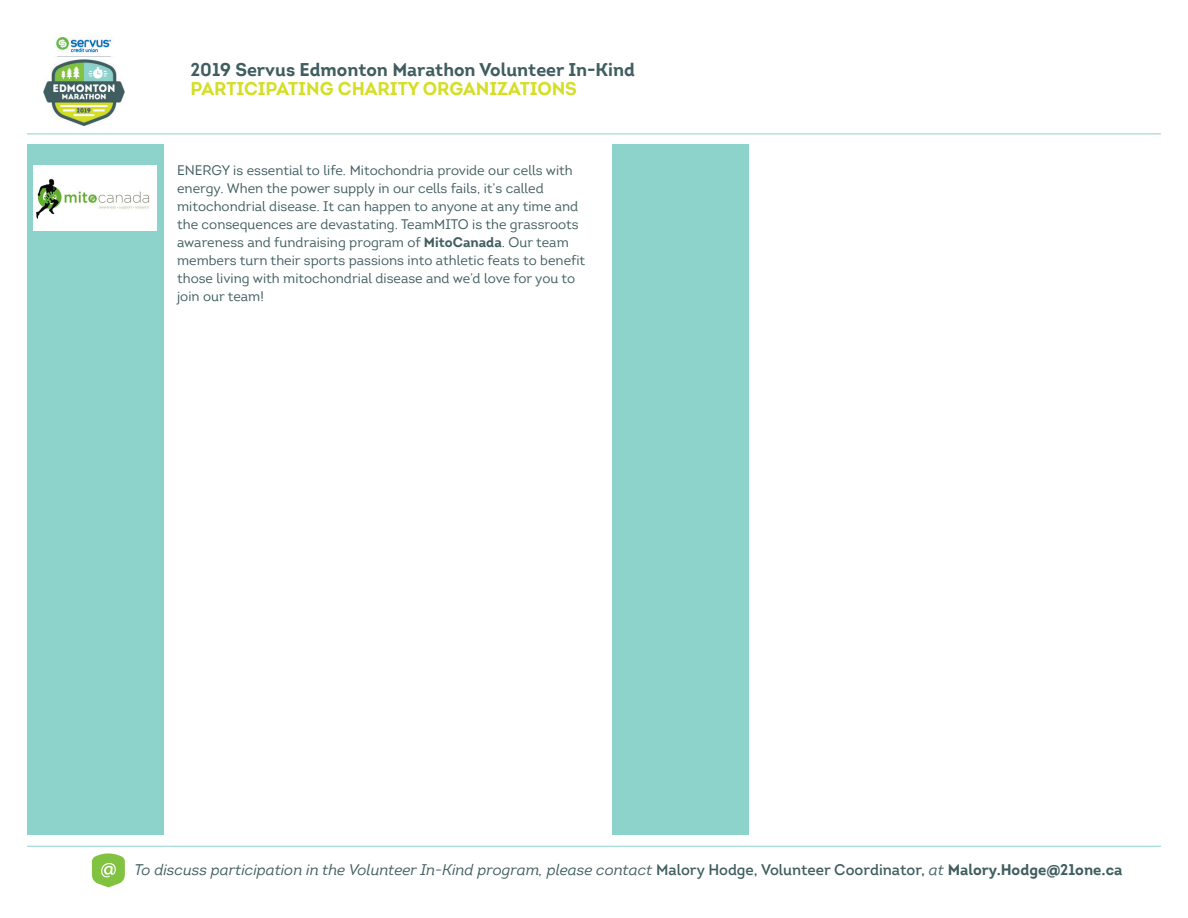
<style>
.page{position:relative;width:1188px;height:918px;background:#fff}
.page>*{position:absolute;margin:0;border:0;box-sizing:border-box;transform-origin:0 0}
.t1{font:700 18px/19.5px "Intro";color:#405d60}
.t2{font:italic 15px "Intro";color:#405d60}
.t3{font:13.5px/18px "Intro";color:#405d60}
.s1{color:#d4de23}
.s2{font-weight:700}
.s3{font-weight:600;font-style:normal}
.s4{font-weight:700;font-style:normal}
</style>
<div class="page">
<div style="left:27px;top:144px;width:137px;height:691px;background:#8ed2cc"></div>
<hr style="left:27px;top:846px;width:1134px;height:1px;background:#8ed2cc">
<hr style="left:27px;top:134px;width:1134px;height:1px;background:#8ed2cc">
<svg style="left:92px;top:853px;width:33px;height:34px"></svg>
<img style="left:44px;top:38px;width:80px;height:87px">
<div style="left:612px;top:144px;width:137px;height:691px;background:#8ed2cc"></div>
<img style="left:33px;top:166px;width:123px;height:64px">
<p class="t1" style="left:190px;top:60px;width:446px">2019 Servus Edmonton Marathon Volunteer In-Kind<br><span class="s1">PARTICIPATING CHARITY ORGANIZATIONS</span></p>
<p class="t3" style="left:177px;top:161px;width:410px">ENERGY is essential to life. Mitochondria provide our cells with energy. When the power supply in our cells fails, it’s called mitochondrial disease. It can happen to anyone at any time and the consequences are devastating. TeamMITO is the grassroots awareness and fundraising program of <span class="s2">MitoCanada</span>. Our team members turn their sports passions into athletic feats to benefit those living with mitochondrial disease and we’d love for you to join our team!</p>
<p class="t2" style="left:135px;top:861px;width:989px">To discuss participation in the Volunteer In-Kind program, please contact <span class="s3">Malory Hodge, Volunteer Coordinator,</span> at <span class="s4">Malory.Hodge@21one.ca</span></p>
</div>
